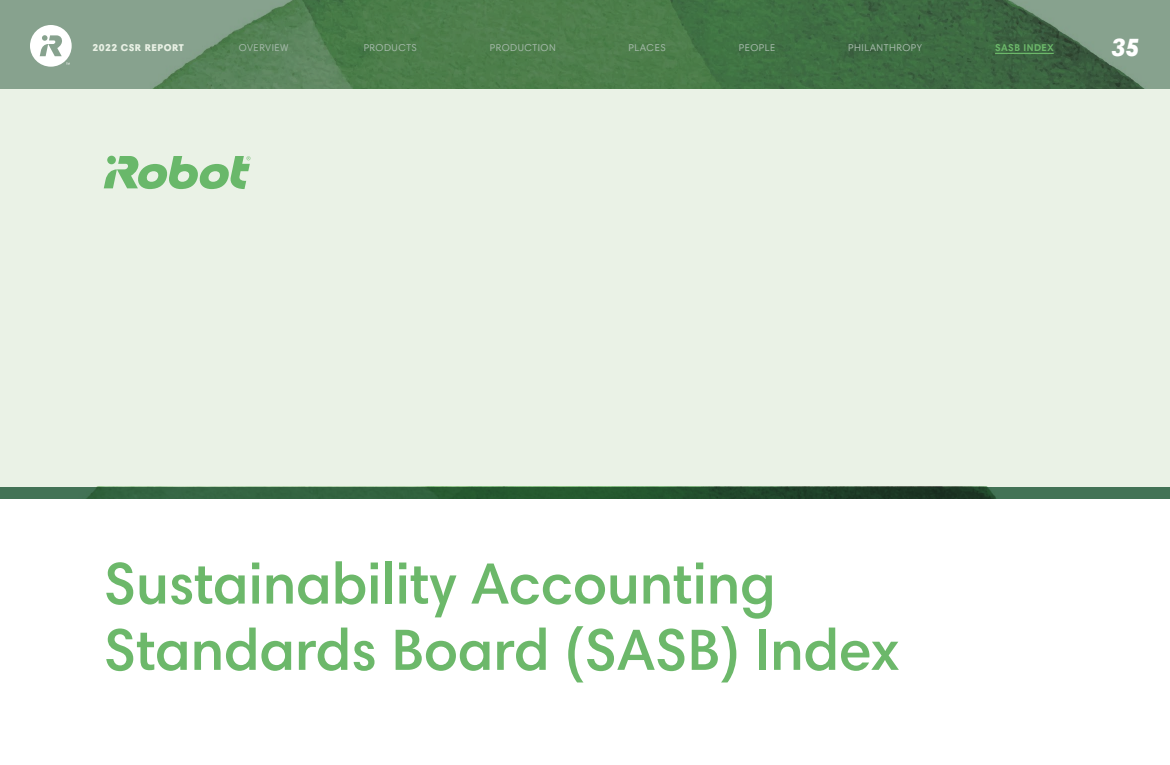
<style>
.page{position:relative;width:1170px;height:765px;background:#fff}
.page>*{position:absolute;margin:0;border:0;box-sizing:border-box;transform-origin:0 0}
.t1{font:600 58.75px/66.2px "Harmonia Sans Pro";color:#6cb86a}
.t2{font:italic 900 25px "Harmonia Sans Pro";color:#fff}
.t3{font:10px "Harmonia Sans Pro";letter-spacing:.05em;color:#a5b9aa}
.t4{font:900 10px "Harmonia Sans Std";letter-spacing:.05em;color:#e9f1e5}
.t5{font:700 10px "Harmonia Sans Pro";letter-spacing:.05em;color:#6cb86a}
</style>
<div class="page">
<div style="left:0;top:0;width:1170px;height:498px;background:#eaf2e6"></div>
<svg style="left:0;top:487px;width:1170px;height:11px;background:#2e5a3a"></svg>
<svg style="left:104px;top:156px;width:146px;height:33px"></svg>
<img style="left:0;top:0;width:1170px;height:88px">
<svg style="left:30px;top:25px;width:42px;height:42px;background:#d1dbd4"></svg>
<hr style="left:995px;top:53px;width:59px;height:1px;background:#6cb86a">
<p class="t4" style="left:92px;top:41px;width:93px">2022 CSR REPORT</p>
<p class="t3" style="left:239px;top:41px;width:51px">OVERVIEW</p>
<p class="t3" style="left:364px;top:41px;width:55px">PRODUCTS</p>
<p class="t3" style="left:490px;top:41px;width:67px">PRODUCTION</p>
<p class="t3" style="left:629px;top:41px;width:39px">PLACES</p>
<p class="t3" style="left:739px;top:41px;width:38px">PEOPLE</p>
<p class="t3" style="left:848px;top:41px;width:75px">PHILANTHROPY</p>
<p class="t5" style="left:995px;top:41px;width:60px">SASB INDEX</p>
<h2 class="t2" style="left:1111px;top:30px;width:29px">35</h2>
<h1 class="t1" style="left:104px;top:549px;width:798px">Sustainability Accounting<br>Standards Board (SASB) Index</h1>
</div>
